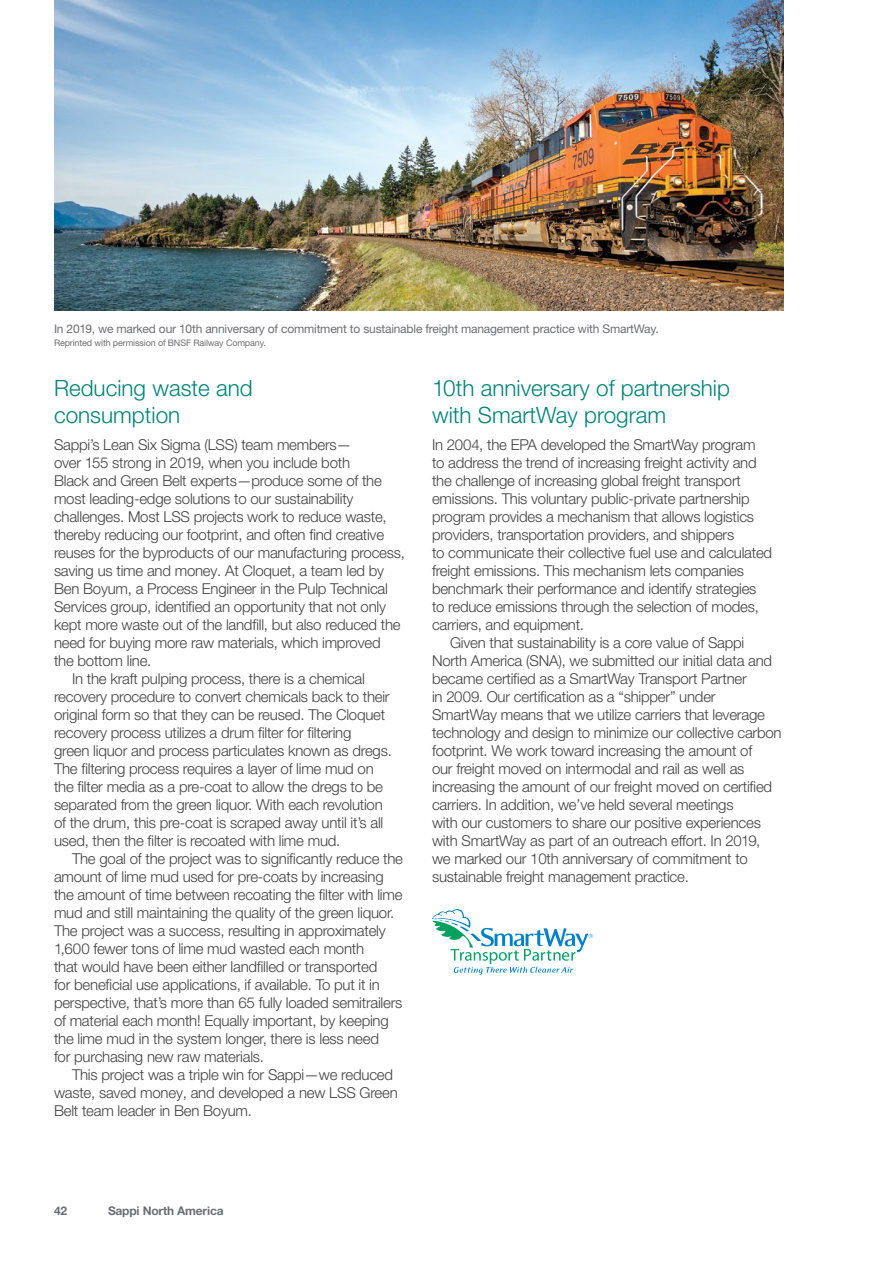
<style>
.page{position:relative;width:893px;height:1263px;background:#fff}
.page>*{position:absolute;margin:0;border:0;box-sizing:border-box;transform-origin:0 0}
.t1{font:300 22.5px/27px "Helvetica Neue LT Pro";color:#008376}
.t2{font:300 15px "Helvetica Neue LT Pro";letter-spacing:-.015em;color:#414042}
.t3{font:12px "Helvetica Neue LT Pro";letter-spacing:-.015em;color:#6d6e71}
.t4{font:700 12px "Helvetica Neue LT Pro";letter-spacing:-.015em;color:#6d6e71}
.t5{font:9px "Helvetica Neue LT Pro";letter-spacing:-.015em;color:#6d6e71}
</style>
<div class="page">
<svg style="left:432px;top:909px;width:161px;height:66px"></svg>
<img style="left:54px;top:0;width:729px;height:310px">
<p class="t3" style="left:54px;top:321px;width:606px">In 2019, we marked our 10th anniversary of commitment to sustainable freight management practice with SmartWay.</p>
<p class="t5" style="left:54px;top:337px;width:213px">Reprinted with permission of BNSF Railway Company.</p>
<h1 class="t1" style="left:54px;top:374px;width:200px">Reducing waste and consumption</h1>
<p class="t2" style="left:54px;top:435px;width:299px">Sappi’s Lean Six Sigma (LSS) team members—</p>
<p class="t2" style="left:54px;top:453px;width:298px">over 155 strong in 2019, when you include both</p>
<p class="t2" style="left:54px;top:471px;width:329px">Black and Green Belt experts—produce some of the</p>
<p class="t2" style="left:54px;top:489px;width:301px">most leading-edge solutions to our sustainability</p>
<p class="t2" style="left:54px;top:507px;width:334px">challenges. Most LSS projects work to reduce waste,</p>
<p class="t2" style="left:54px;top:525px;width:332px">thereby reducing our footprint, and often find creative</p>
<p class="t2" style="left:54px;top:543px;width:353px">reuses for the byproducts of our manufacturing process,</p>
<p class="t2" style="left:54px;top:561px;width:332px">saving us time and money. At Cloquet, a team led by</p>
<p class="t2" style="left:54px;top:579px;width:335px">Ben Boyum, a Process Engineer in the Pulp Technical</p>
<p class="t2" style="left:54px;top:597px;width:334px">Services group, identified an opportunity that not only</p>
<p class="t2" style="left:54px;top:615px;width:348px">kept more waste out of the landfill, but also reduced the</p>
<p class="t2" style="left:54px;top:633px;width:328px">need for buying more raw materials, which improved</p>
<p class="t2" style="left:54px;top:651px;width:99px">the bottom line.</p>
<p class="t2" style="left:72px;top:669px;width:294px">In the kraft pulping process, there is a chemical</p>
<p class="t2" style="left:54px;top:687px;width:337px">recovery procedure to convert chemicals back to their</p>
<p class="t2" style="left:54px;top:705px;width:333px">original form so that they can be reused. The Cloquet</p>
<p class="t2" style="left:54px;top:723px;width:299px">recovery process utilizes a drum filter for filtering</p>
<p class="t2" style="left:54px;top:741px;width:339px">green liquor and process particulates known as dregs.</p>
<p class="t2" style="left:54px;top:759px;width:321px">The filtering process requires a layer of lime mud on</p>
<p class="t2" style="left:54px;top:777px;width:331px">the filter media as a pre-coat to allow the dregs to be</p>
<p class="t2" style="left:54px;top:795px;width:330px">separated from the green liquor. With each revolution</p>
<p class="t2" style="left:54px;top:813px;width:331px">of the drum, this pre-coat is scraped away until it’s all</p>
<p class="t2" style="left:54px;top:831px;width:288px">used, then the filter is recoated with lime mud.</p>
<p class="t2" style="left:72px;top:849px;width:332px">The goal of the project was to significantly reduce the</p>
<p class="t2" style="left:54px;top:867px;width:331px">amount of lime mud used for pre-coats by increasing</p>
<p class="t2" style="left:54px;top:885px;width:350px">the amount of time between recoating the filter with lime</p>
<p class="t2" style="left:54px;top:903px;width:342px">mud and still maintaining the quality of the green liquor.</p>
<p class="t2" style="left:54px;top:921px;width:333px">The project was a success, resulting in approximately</p>
<p class="t2" style="left:54px;top:939px;width:312px">1,600 fewer tons of lime mud wasted each month</p>
<p class="t2" style="left:54px;top:957px;width:325px">that would have been either landfilled or transported</p>
<p class="t2" style="left:54px;top:975px;width:327px">for beneficial use applications, if available. To put it in</p>
<p class="t2" style="left:54px;top:993px;width:350px">perspective, that’s more than 65 fully loaded semitrailers</p>
<p class="t2" style="left:54px;top:1011px;width:336px">of material each month! Equally important, by keeping</p>
<p class="t2" style="left:54px;top:1029px;width:327px">the lime mud in the system longer, there is less need</p>
<p class="t2" style="left:54px;top:1047px;width:212px">for purchasing new raw materials.</p>
<p class="t2" style="left:72px;top:1065px;width:323px">This project was a triple win for Sappi—we reduced</p>
<p class="t2" style="left:54px;top:1083px;width:345px">waste, saved money, and developed a new LSS Green</p>
<p class="t2" style="left:54px;top:1101px;width:199px">Belt team leader in Ben Boyum.</p>
<h1 class="t1" style="left:432px;top:374px;width:299px">10th anniversary of partnership with SmartWay program</h1>
<p class="t2" style="left:432px;top:435px;width:325px">In 2004, the EPA developed the SmartWay program</p>
<p class="t2" style="left:432px;top:453px;width:326px">to address the trend of increasing freight activity and</p>
<p class="t2" style="left:432px;top:471px;width:310px">the challenge of increasing global freight transport</p>
<p class="t2" style="left:432px;top:489px;width:319px">emissions. This voluntary public-private partnership</p>
<p class="t2" style="left:432px;top:507px;width:324px">program provides a mechanism that allows logistics</p>
<p class="t2" style="left:432px;top:525px;width:304px">providers, transportation providers, and shippers</p>
<p class="t2" style="left:432px;top:543px;width:342px">to communicate their collective fuel use and calculated</p>
<p class="t2" style="left:432px;top:561px;width:313px">freight emissions. This mechanism lets companies</p>
<p class="t2" style="left:432px;top:579px;width:326px">benchmark their performance and identify strategies</p>
<p class="t2" style="left:432px;top:597px;width:328px">to reduce emissions through the selection of modes,</p>
<p class="t2" style="left:432px;top:615px;width:154px">carriers, and equipment.</p>
<p class="t2" style="left:450px;top:633px;width:296px">Given that sustainability is a core value of Sappi</p>
<p class="t2" style="left:432px;top:651px;width:342px">North America (SNA), we submitted our initial data and</p>
<p class="t2" style="left:432px;top:669px;width:316px">became certified as a SmartWay Transport Partner</p>
<p class="t2" style="left:432px;top:687px;width:285px">in 2009. Our certification as a “shipper” under</p>
<p class="t2" style="left:432px;top:705px;width:334px">SmartWay means that we utilize carriers that leverage</p>
<p class="t2" style="left:432px;top:723px;width:351px">technology and design to minimize our collective carbon</p>
<p class="t2" style="left:432px;top:741px;width:322px">footprint. We work toward increasing the amount of</p>
<p class="t2" style="left:432px;top:759px;width:314px">our freight moved on intermodal and rail as well as</p>
<p class="t2" style="left:432px;top:777px;width:342px">increasing the amount of our freight moved on certified</p>
<p class="t2" style="left:432px;top:795px;width:303px">carriers. In addition, we’ve held several meetings</p>
<p class="t2" style="left:432px;top:813px;width:330px">with our customers to share our positive experiences</p>
<p class="t2" style="left:432px;top:831px;width:330px">with SmartWay as part of an outreach effort. In 2019,</p>
<p class="t2" style="left:432px;top:849px;width:317px">we marked our 10th anniversary of commitment to</p>
<p class="t2" style="left:432px;top:867px;width:258px">sustainable freight management practice.</p>
<p class="t4" style="left:54px;top:1203px;width:15px">42</p>
<p class="t4" style="left:108px;top:1203px;width:117px">Sappi North America</p>
</div>
